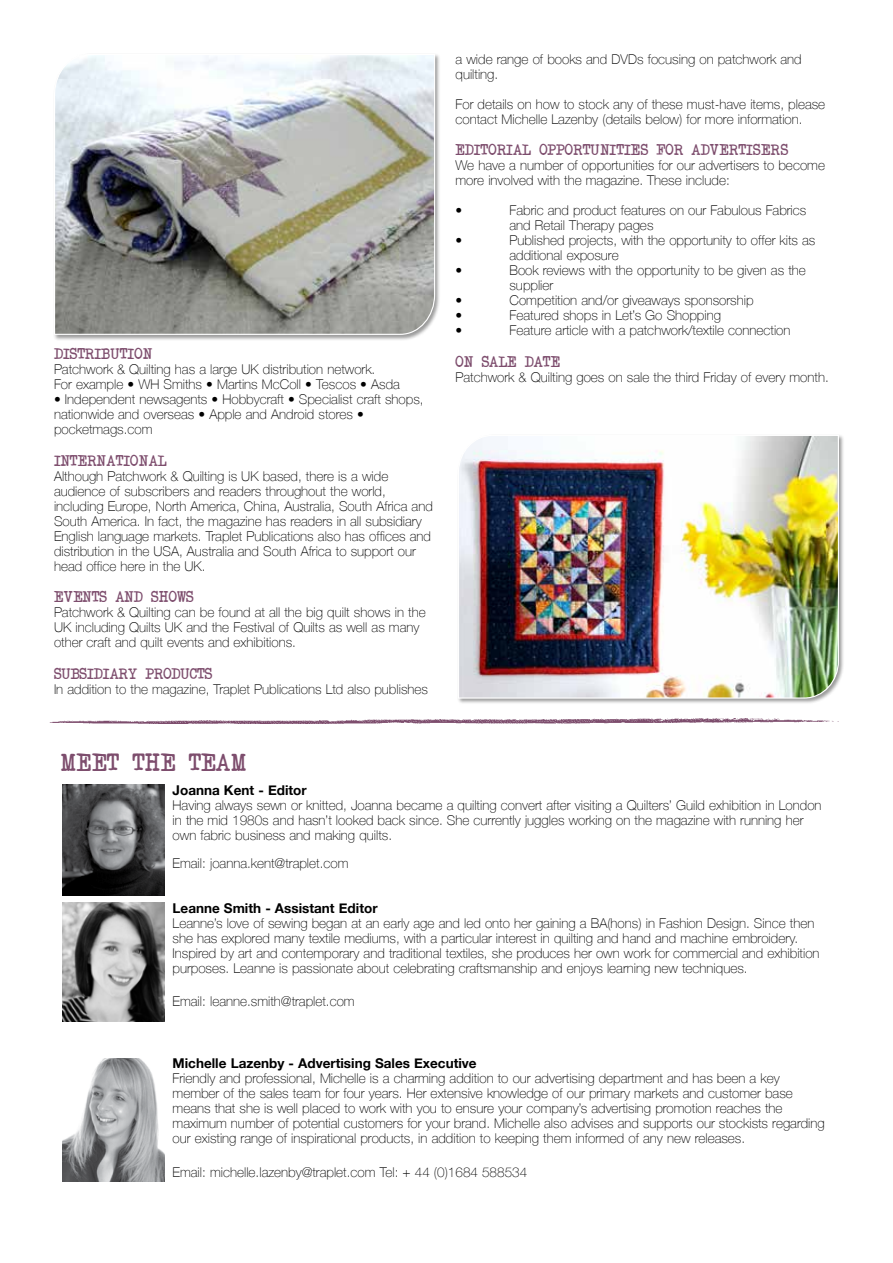
<style>
.page{position:relative;width:893px;height:1263px;background:#fff}
.page>*{position:absolute;margin:0;border:0;box-sizing:border-box;transform-origin:0 0}
.t1{font:24px "Another Typewriter";letter-spacing:.02em;color:#7d4d6d}
.t2{font:15px "Another Typewriter";color:#7d4d6d}
.t3{font:100 13.5px/15px "Helvetica Neue";color:#000}
.t4{font:700 13.5px "Helvetica Neue";color:#000}
</style>
<div class="page">
<img style="left:62px;top:1058px;width:102px;height:123px">
<img style="left:62px;top:903px;width:102px;height:119px">
<img style="left:62px;top:785px;width:102px;height:110px">
<img style="left:49px;top:718px;width:790px;height:5px">
<div style="left:53px;top:53px;width:388px;height:288px;background:#000;opacity:.4"></div>
<img style="left:53px;top:53px;width:383px;height:282px">
<div style="left:457px;top:434px;width:387px;height:270px;background:#000;opacity:.4"></div>
<img style="left:457px;top:434px;width:382px;height:265px">
<p class="t2" style="left:54px;top:344px;width:100px">DISTRIBUTION</p>
<p class="t3" style="left:54px;top:363px;width:347px">Patchwork &amp; Quilting has a large UK distribution network.<br>For example • WH Smiths • Martins McColl • Tescos • Asda</p>
<p class="t3" style="left:54px;top:393px;width:371px">• Independent newsagents • Hobbycraft • Specialist craft shops, nationwide and overseas • Apple and Android stores • pocketmags.com</p>
<p class="t2" style="left:54px;top:451px;width:114px">INTERNATIONAL</p>
<p class="t3" style="left:54px;top:469px;width:380px">Although Patchwork &amp; Quilting is UK based, there is a wide audience of subscribers and readers throughout the world, including Europe, North America, China, Australia, South Africa and South America. In fact, the magazine has readers in all subsidiary English language markets. Traplet Publications also has offices and distribution in the USA, Australia and South Africa to support our head office here in the UK.</p>
<p class="t2" style="left:54px;top:587px;width:141px">EVENTS AND SHOWS</p>
<p class="t3" style="left:54px;top:606px;width:373px">Patchwork &amp; Quilting can be found at all the big quilt shows in the<br>UK including Quilts UK and the Festival of Quilts as well as many other craft and quilt events and exhibitions.</p>
<p class="t2" style="left:54px;top:664px;width:160px">SUBSIDIARY PRODUCTS</p>
<p class="t3" style="left:54px;top:682px;width:375px">In addition to the magazine, Traplet Publications Ltd also publishes</p>
<p class="t3" style="left:455px;top:52px;width:348px">a wide range of books and DVDs focusing on patchwork and quilting.</p>
<p class="t3" style="left:455px;top:97px;width:371px">For details on how to stock any of these must-have items, please contact Michelle Lazenby (details below) for more information.</p>
<p class="t2" style="left:455px;top:140px;width:334px">EDITORIAL OPPORTUNITIES FOR ADVERTISERS</p>
<p class="t3" style="left:455px;top:159px;width:371px">We have a number of opportunities for our advertisers to become more involved with the magazine. These include:</p>
<p class="t3" style="left:455px;top:204px;width:8px">•</p>
<p class="t3" style="left:509px;top:204px;width:298px">Fabric and product features on our Fabulous Fabrics and Retail Therapy pages</p>
<p class="t3" style="left:455px;top:234px;width:8px">•</p>
<p class="t3" style="left:509px;top:234px;width:307px">Published projects, with the opportunity to offer kits as additional exposure</p>
<p class="t3" style="left:455px;top:264px;width:8px">•</p>
<p class="t3" style="left:509px;top:264px;width:298px">Book reviews with the opportunity to be given as the supplier</p>
<p class="t3" style="left:455px;top:294px;width:8px">•</p>
<p class="t3" style="left:509px;top:294px;width:245px">Competition and/or giveaways sponsorship</p>
<p class="t3" style="left:455px;top:309px;width:8px">•</p>
<p class="t3" style="left:509px;top:309px;width:213px">Featured shops in Let’s Go Shopping</p>
<p class="t3" style="left:455px;top:324px;width:8px">•</p>
<p class="t3" style="left:509px;top:324px;width:283px">Feature article with a patchwork/textile connection</p>
<p class="t2" style="left:455px;top:352px;width:106px">ON SALE DATE</p>
<p class="t3" style="left:455px;top:370px;width:375px">Patchwork &amp; Quilting goes on sale the third Friday of every month.</p>
<h1 class="t1" style="left:61px;top:747px;width:187px">MEET THE TEAM</h1>
<p class="t4" style="left:173px;top:782px;width:136px">Joanna Kent - Editor</p>
<p class="t3" style="left:173px;top:799px;width:650px">Having always sewn or knitted, Joanna became a quilting convert after visiting a Quilters’ Guild exhibition in London in the mid 1980s and hasn’t looked back since. She currently juggles working on the magazine with running her own fabric business and making quilts.</p>
<p class="t3" style="left:173px;top:857px;width:177px">Email: joanna.kent@traplet.com</p>
<p class="t4" style="left:173px;top:899px;width:206px">Leanne Smith - Assistant Editor</p>
<p class="t3" style="left:173px;top:916px;width:648px">Leanne’s love of sewing began at an early age and led onto her gaining a BA(hons) in Fashion Design. Since then she has explored many textile mediums, with a particular interest in quilting and hand and machine embroidery.<br>Inspired by art and contemporary and traditional textiles, she produces her own work for commercial and exhibition purposes. Leanne is passionate about celebrating craftsmanship and enjoys learning new techniques.</p>
<p class="t3" style="left:173px;top:994px;width:184px">Email: leanne.smith@traplet.com</p>
<p class="t4" style="left:173px;top:1054px;width:306px">Michelle Lazenby - Advertising Sales Executive</p>
<p class="t3" style="left:173px;top:1071px;width:654px">Friendly and professional, Michelle is a charming addition to our advertising department and has been a key member of the sales team for four years. Her extensive knowledge of our primary markets and customer base means that she is well placed to work with you to ensure your company’s advertising promotion reaches the maximum number of potential customers for your brand. Michelle also advises and supports our stockists regarding our existing range of inspirational products, in addition to keeping them informed of any new releases.</p>
<p class="t3" style="left:173px;top:1166px;width:356px">Email: michelle.lazenby@traplet.com Tel: + 44 (0)1684 588534</p>
</div>
